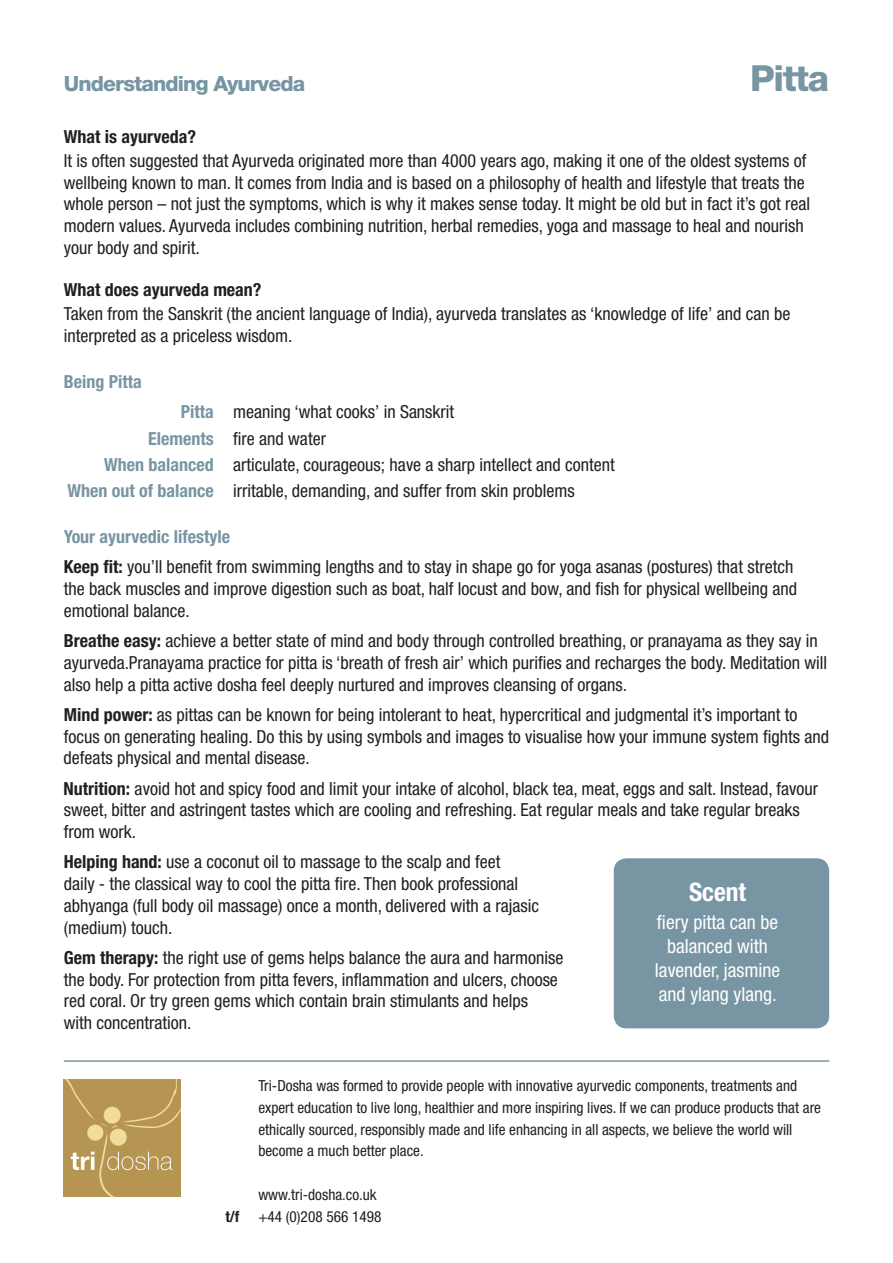
<style>
.page{position:relative;width:893px;height:1263px;background:#fff}
.page>*{position:absolute;margin:0;border:0;box-sizing:border-box;transform-origin:0 0}
.t1{font:800 36px "Helvetica Neue";letter-spacing:-.04em;color:#7895a3}
.t2{font:700 condensed 25.5px "Helvetica Neue";color:#fff}
.t3{font:800 21px "Helvetica Neue";letter-spacing:-.04em;color:#7895a3}
.t4{font:condensed 19.5px/24px "Helvetica Neue";color:#fff;text-align:center}
.t5{font:condensed 18px/21.8px "Helvetica Neue";color:#231f20}
.t6{font:700 condensed 18px "Helvetica Neue";color:#231f20}
.t7{font:700 condensed 18px "Helvetica Neue";color:#7895a3}
.t8{font:condensed 15.3px/21.8px "Helvetica Neue";color:#231f20}
.s1{font-weight:700;color:#7895a3}
.s2{font-weight:700}
</style>
<div class="page">
<svg style="left:65px;top:1080px;width:116px;height:117px"></svg>
<hr style="left:64px;top:1060px;width:765px;height:2px;background:#7895a3">
<div style="left:614px;top:858px;width:215px;height:170px;background:#7895a3;border-radius:13px"></div>
<p class="t3" style="left:64px;top:71px;width:243px">Understanding Ayurveda</p>
<h1 class="t1" style="left:750px;top:57px;width:80px">Pitta</h1>
<p class="t6" style="left:64px;top:126px;width:134px">What is ayurveda?</p>
<p class="t5" style="left:64px;top:149px;width:748px">It is often suggested that Ayurveda originated more than 4000 years ago, making it one of the oldest systems of wellbeing known to man. It comes from India and is based on a philosophy of health and lifestyle that treats the whole person – not just the symptoms, which is why it makes sense today. It might be old but in fact it’s got real modern values. Ayurveda includes combining nutrition, herbal remedies, yoga and massage to heal and nourish your body and spirit.</p>
<p class="t6" style="left:64px;top:279px;width:199px">What does ayurveda mean?</p>
<p class="t5" style="left:64px;top:303px;width:728px">Taken from the Sanskrit (the ancient language of India), ayurveda translates as ‘knowledge of life’ and can be interpreted as a priceless wisdom.</p>
<p class="t7" style="left:64px;top:371px;width:79px">Being Pitta</p>
<p class="t5" style="left:181px;top:401px;width:275px"><span class="s1">Pitta</span> meaning ‘what cooks’ in Sanskrit</p>
<p class="t5" style="left:148px;top:427px;width:179px"><span class="s1">Elements</span> fire and water</p>
<p class="t5" style="left:104px;top:453px;width:512px"><span class="s1">When balanced</span> articulate, courageous; have a sharp intellect and content</p>
<p class="t5" style="left:68px;top:479px;width:509px"><span class="s1">When out of balance</span> irritable, demanding, and suffer from skin problems</p>
<p class="t5" style="left:64px;top:521px;width:731px;line-height:30.3px"><span class="s1">Your ayurvedic lifestyle<br></span><span class="s2">Keep fit:</span> you’ll benefit from swimming lengths and to stay in shape go for yoga asanas (postures) that stretch</p>
<p class="t5" style="left:64px;top:578px;width:735px">the back muscles and improve digestion such as boat, half locust and bow, and fish for physical wellbeing and emotional balance.</p>
<p class="t5" style="left:64px;top:630px;width:765px"><span class="s2">Breathe easy:</span> achieve a better state of mind and body through controlled breathing, or pranayama as they say in ayurveda.Pranayama practice for pitta is ‘breath of fresh air’ which purifies and recharges the body. Meditation will also help a pitta active dosha feel deeply nurtured and improves cleansing of organs.</p>
<p class="t5" style="left:64px;top:703px;width:767px"><span class="s2">Mind power:</span> as pittas can be known for being intolerant to heat, hypercritical and judgmental it’s important to focus on generating healing. Do this by using symbols and images to visualise how your immune system fights and defeats physical and mental disease.</p>
<p class="t5" style="left:64px;top:777px;width:756px"><span class="s2">Nutrition:</span> avoid hot and spicy food and limit your intake of alcohol, black tea, meat, eggs and salt. Instead, favour sweet, bitter and astringent tastes which are cooling and refreshing. Eat regular meals and take regular breaks from work.</p>
<p class="t5" style="left:64px;top:851px;width:477px"><span class="s2">Helping hand:</span> use a coconut oil to massage to the scalp and feet<br>daily - the classical way to cool the pitta fire. Then book professional abhyanga (full body oil massage) once a month, delivered with a rajasic (medium) touch.</p>
<p class="t5" style="left:64px;top:946px;width:501px"><span class="s2">Gem therapy:</span> the right use of gems helps balance the aura and harmonise the body. For protection from pitta fevers, inflammation and ulcers, choose red coral. Or try green gems which contain brain stimulants and helps<br>with concentration.</p>
<h2 class="t2" style="left:689px;top:876px;width:59px">Scent</h2>
<p class="t4" style="left:655px;top:910px;width:127px">fiery pitta can be balanced with lavender, jasmine and ylang ylang.</p>
<p class="t8" style="left:258px;top:1074px;width:564px">Tri-Dosha was formed to provide people with innovative ayurvedic components, treatments and expert education to live long, healthier and more inspiring lives. If we can produce products that are ethically sourced, responsibly made and life enhancing in all aspects, we believe the world will become a much better place.</p>
<p class="t8" style="left:225px;top:1183px;width:158px;text-indent:33px">www.tri-dosha.co.uk <span class="s2">t/f</span> +44 (0)208 566 1498</p>
</div>
